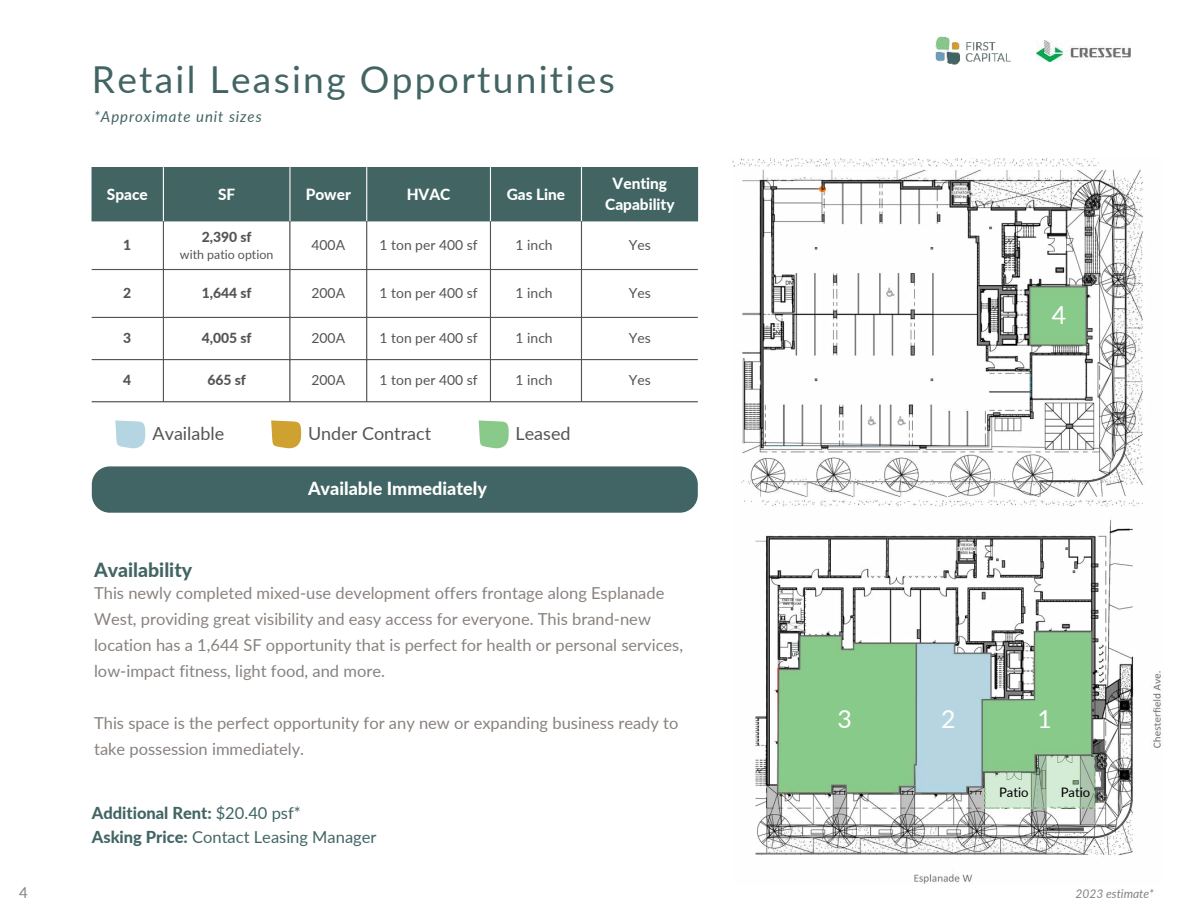
<style>
.page{position:relative;width:1188px;height:918px;background:#fff}
.page>*{position:absolute;margin:0;border:0;box-sizing:border-box;transform-origin:0 0}
.t1{font:37.05px "Lato";letter-spacing:.06em;color:#426564}
.t2{font:24.9px "Lato";color:#fff}
.t3{font:800 19.5px "Lato";color:#426564}
.t4{font:18px "Lato";color:#545454}
.t5{font:800 18px "Lato";color:#fff}
.t6{font:16.5px/25.8px "Lato";color:#88827f}
.t7{font:16.5px/23.5px "Lato";color:#426564}
.t8{font:800 15.45px/20.7px "Lato";color:#fff;text-align:center}
.t9{font:italic 15px "Lato";letter-spacing:.06em;color:#426564}
.t10{font:15px "Lato";color:#88827f}
.t11{font:13.95px "Lato";color:#545454}
.t12{font:800 13.95px "Lato";color:#545454}
.t13{font:13.05px "Lato";color:#000}
.t14{font:12.45px "Lato";color:#545454}
.t15{font:italic 12px "Lato";color:#88827f}
.s1{font-weight:800}
</style>
<div class="page">
<img style="left:1037px;top:40px;width:93px;height:21px">
<img style="left:935px;top:36px;width:76px;height:29px">
<div style="left:92px;top:167px;width:606px;height:54px;background:#426564"></div>
<hr style="left:163px;top:167px;width:1px;height:54px;background:#fff">
<hr style="left:289px;top:167px;width:2px;height:54px;background:#fff">
<hr style="left:366px;top:167px;width:1px;height:54px;background:#fff">
<hr style="left:490px;top:167px;width:1px;height:54px;background:#fff">
<hr style="left:581px;top:167px;width:1px;height:54px;background:#fff">
<hr style="left:163px;top:221px;width:1px;height:180px;background:#545454">
<hr style="left:289px;top:221px;width:2px;height:180px;background:#545454">
<hr style="left:366px;top:221px;width:1px;height:180px;background:#545454">
<hr style="left:490px;top:221px;width:1px;height:180px;background:#545454">
<hr style="left:581px;top:221px;width:1px;height:180px;background:#545454">
<hr style="left:92px;top:269px;width:606px;height:1px;background:#545454">
<hr style="left:92px;top:317px;width:606px;height:1px;background:#545454">
<hr style="left:92px;top:359px;width:606px;height:1px;background:#545454">
<hr style="left:92px;top:401px;width:606px;height:1px;background:#545454">
<div style="left:92px;top:466px;width:606px;height:47px;background:#416564;border-radius:18px"></div>
<img style="left:732px;top:159px;width:429px;height:725px">
<svg style="left:115px;top:420px;width:31px;height:29px"></svg>
<svg style="left:271px;top:420px;width:30px;height:29px"></svg>
<svg style="left:479px;top:420px;width:30px;height:29px"></svg>
<h1 class="t1" style="left:92px;top:53px;width:524px">Retail Leasing Opportunities</h1>
<p class="t9" style="left:94px;top:105px;width:169px">*Approximate unit sizes</p>
<p class="t8" style="left:107px;top:183px;width:42px">Space</p>
<p class="t8" style="left:218px;top:183px;width:19px">SF</p>
<p class="t8" style="left:306px;top:183px;width:47px">Power</p>
<p class="t8" style="left:407px;top:183px;width:45px">HVAC</p>
<p class="t8" style="left:507px;top:183px;width:60px">Gas Line</p>
<p class="t8" style="left:605px;top:173px;width:71px">Venting<br>Capability</p>
<p class="t12" style="left:123px;top:235px;width:10px">1</p>
<p class="t12" style="left:202px;top:227px;width:52px">2,390 sf</p>
<p class="t14" style="left:180px;top:245px;width:95px">with patio option</p>
<p class="t11" style="left:312px;top:235px;width:35px">400A</p>
<p class="t11" style="left:380px;top:235px;width:100px">1 ton per 400 sf</p>
<p class="t11" style="left:516px;top:235px;width:39px">1 inch</p>
<p class="t11" style="left:629px;top:235px;width:24px">Yes</p>
<p class="t12" style="left:123px;top:283px;width:10px">2</p>
<p class="t12" style="left:202px;top:283px;width:52px">1,644 sf</p>
<p class="t11" style="left:312px;top:283px;width:35px">200A</p>
<p class="t11" style="left:380px;top:283px;width:100px">1 ton per 400 sf</p>
<p class="t11" style="left:516px;top:283px;width:39px">1 inch</p>
<p class="t11" style="left:629px;top:283px;width:24px">Yes</p>
<p class="t12" style="left:123px;top:328px;width:10px">3</p>
<p class="t12" style="left:202px;top:328px;width:52px">4,005 sf</p>
<p class="t11" style="left:312px;top:328px;width:35px">200A</p>
<p class="t11" style="left:380px;top:328px;width:100px">1 ton per 400 sf</p>
<p class="t11" style="left:516px;top:328px;width:39px">1 inch</p>
<p class="t11" style="left:629px;top:328px;width:24px">Yes</p>
<p class="t12" style="left:123px;top:370px;width:10px">4</p>
<p class="t12" style="left:207px;top:370px;width:40px">665 sf</p>
<p class="t11" style="left:312px;top:370px;width:35px">200A</p>
<p class="t11" style="left:380px;top:370px;width:100px">1 ton per 400 sf</p>
<p class="t11" style="left:516px;top:370px;width:39px">1 inch</p>
<p class="t11" style="left:629px;top:370px;width:24px">Yes</p>
<p class="t4" style="left:153px;top:421px;width:73px">Available</p>
<p class="t4" style="left:308px;top:421px;width:125px">Under Contract</p>
<p class="t3" style="left:94px;top:555px;width:100px">Availability</p>
<p class="t5" style="left:308px;top:475px;width:180px">Available Immediately</p>
<p class="t4" style="left:516px;top:421px;width:57px">Leased</p>
<p class="t6" style="left:94px;top:580px;width:591px">This newly completed mixed-use development offers frontage along Esplanade West, providing great visibility and easy access for everyone. This brand-new location has a 1,644 SF opportunity that is perfect for health or personal services, low-impact fitness, light food, and more.</p>
<p class="t6" style="left:94px;top:709px;width:586px">This space is the perfect opportunity for any new or expanding business ready to take possession immediately.</p>
<p class="t7" style="left:92px;top:801px;width:286px"><span class="s1">Additional Rent:</span> $20.40 psf*<br><span class="s1">Asking Price:</span> Contact Leasing Manager</p>
<h2 class="t2" style="left:1052px;top:297px;width:16px">4</h2>
<h2 class="t2" style="left:838px;top:702px;width:16px">3</h2>
<h2 class="t2" style="left:941px;top:702px;width:16px">2</h2>
<h2 class="t2" style="left:1037px;top:702px;width:16px">1</h2>
<p class="t13" style="left:999px;top:783px;width:31px">Patio</p>
<p class="t13" style="left:1061px;top:783px;width:31px">Patio</p>
<p class="t10" style="left:19px;top:882px;width:10px">4</p>
<p class="t15" style="left:1076px;top:886px;width:80px">2023 estimate*</p>
</div>
